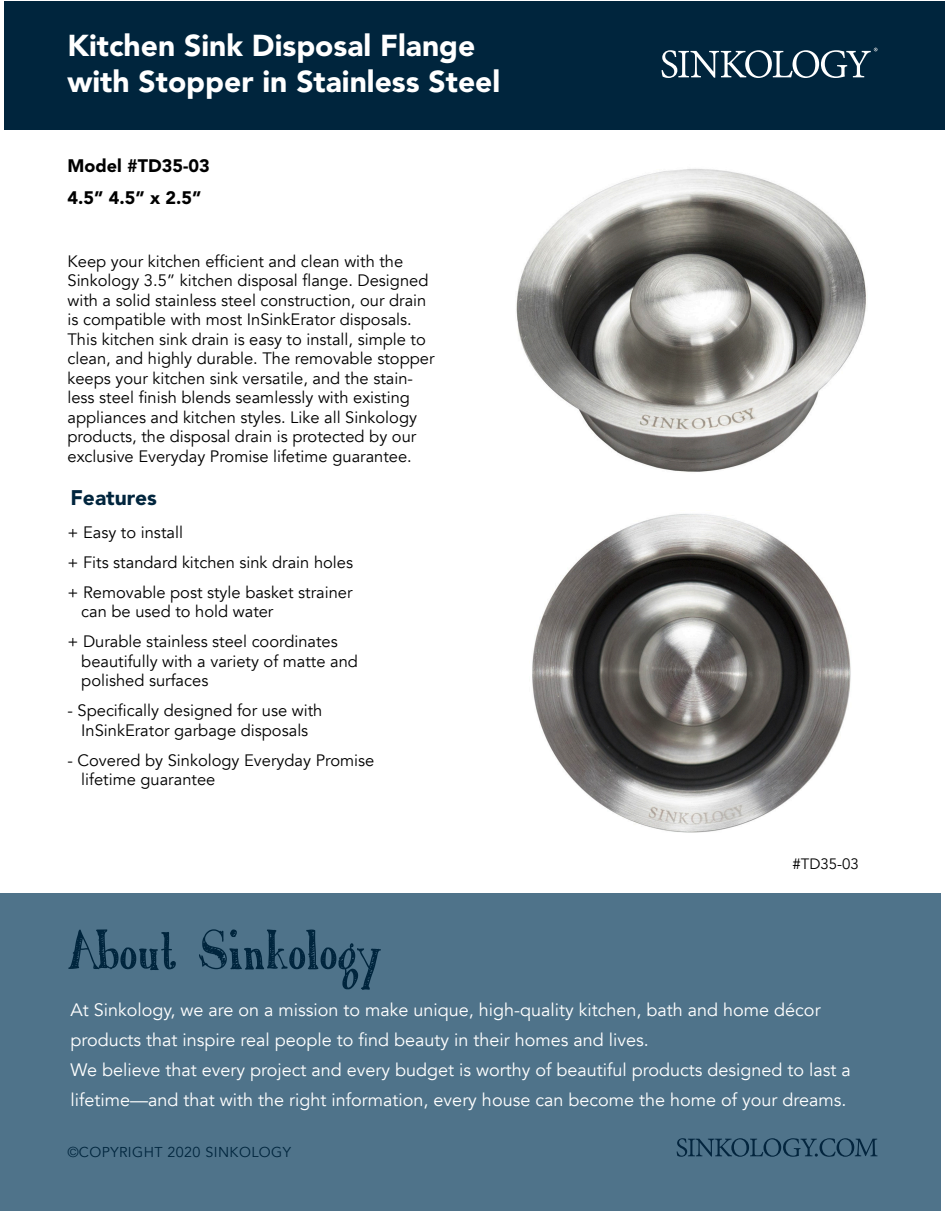
<style>
.page{position:relative;width:945px;height:1215px;background:#fff}
.page>*{position:absolute;margin:0;border:0;box-sizing:border-box;transform-origin:0 0}
.t1{font:53.25px "Austie Bost Roman Holiday Sketch";color:#00253d}
.t2{font:900 30px/36px "Avenir LT Std";color:#fff}
.t3{font:900 21px "Avenir LT Std";color:#00253d}
.t4{font:18px/30px "Avenir";color:#fff}
.t5{font:900 18px "Avenir LT Std";color:#000}
.t6{font:16.5px/19.5px "Avenir";color:#000}
.t7{font:15px "Avenir";color:#000}
.t8{font:14.25px "Avenir";letter-spacing:.03em;color:#00253d}
</style>
<div class="page">
<div style="left:0;top:893px;width:940px;height:318px;background:#4f738a"></div>
<svg style="left:677px;top:1138px;width:200px;height:19px"></svg>
<div style="left:4px;top:2px;width:941px;height:128px;background:#00253d"></div>
<svg style="left:662px;top:48px;width:215px;height:30px"></svg>
<img style="left:516px;top:169px;width:350px;height:303px">
<img style="left:532px;top:514px;width:319px;height:319px">
<p class="t2" style="left:68px;top:27px;width:434px">Kitchen Sink Disposal Flange with Stopper in Stainless Steel</p>
<p class="t5" style="left:68px;top:155px;width:144px">Model #TD35-03</p>
<p class="t5" style="left:68px;top:186px;width:135px">4.5” 4.5” x 2.5”</p>
<p class="t6" style="left:68px;top:252px;width:369px">Keep your kitchen efficient and clean with the Sinkology 3.5” kitchen disposal flange. Designed with a solid stainless steel construction, our drain is compatible with most InSinkErator disposals.<br>This kitchen sink drain is easy to install, simple to clean, and highly durable. The removable stopper keeps your kitchen sink versatile, and the stain&shy;less steel finish blends seamlessly with existing appliances and kitchen styles. Like all Sinkology products, the disposal drain is protected by our exclusive Everyday Promise lifetime guarantee.</p>
<p class="t3" style="left:70px;top:485px;width:88px">Features</p>
<p class="t6" style="left:68px;top:523px;width:117px">+ Easy to install</p>
<p class="t6" style="left:68px;top:553px;width:287px">+ Fits standard kitchen sink drain holes</p>
<p class="t6" style="left:68px;top:583px;width:287px">+ Removable post style basket strainer</p>
<p class="t6" style="left:81px;top:602px;width:194px">can be used to hold water</p>
<p class="t6" style="left:68px;top:632px;width:272px">+ Durable stainless steel coordinates</p>
<p class="t6" style="left:81px;top:652px;width:278px">beautifully with a variety of matte and</p>
<p class="t6" style="left:81px;top:671px;width:129px">polished surfaces</p>
<p class="t6" style="left:68px;top:701px;width:256px">- Specifically designed for use with</p>
<p class="t6" style="left:81px;top:721px;width:229px">InSinkErator garbage disposals</p>
<p class="t6" style="left:68px;top:751px;width:308px">- Covered by Sinkology Everyday Promise</p>
<p class="t6" style="left:81px;top:770px;width:136px">lifetime guarantee</p>
<p class="t7" style="left:793px;top:855px;width:68px">#TD35-03</p>
<p class="t1" style="left:68px;top:919px;width:315px">About Sinkology</p>
<p class="t4" style="left:70px;top:995px;width:752px">At Sinkology, we are on a mission to make unique, high-quality kitchen, bath and home décor products that inspire real people to find beauty in their homes and lives.</p>
<p class="t4" style="left:70px;top:1055px;width:782px">We believe that every project and every budget is worthy of beautiful products designed to last a lifetime—and that with the right information, every house can become the home of your dreams.</p>
<p class="t8" style="left:68px;top:1143px;width:225px">©COPYRIGHT 2020 SINKOLOGY</p>
</div>
